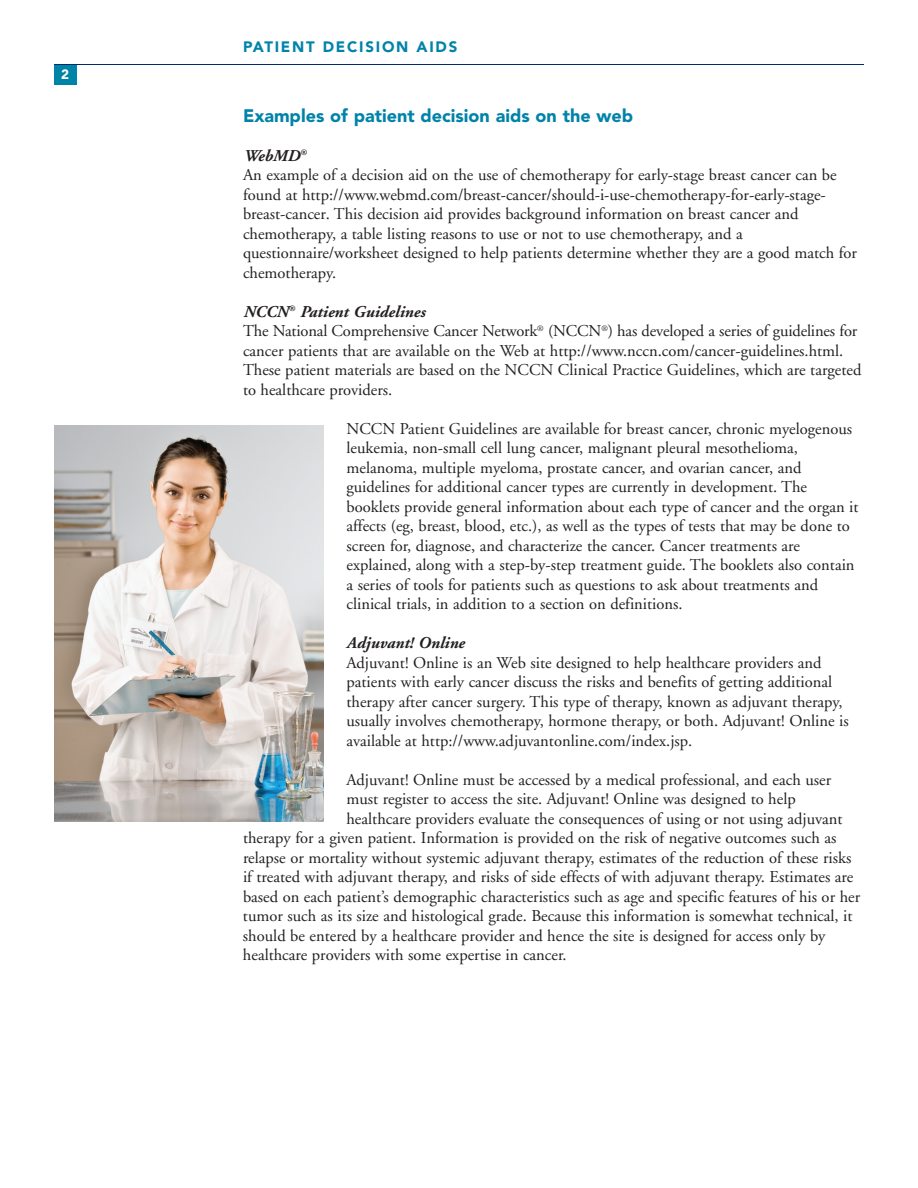
<style>
.page{position:relative;width:918px;height:1188px;background:#fff}
.page>*{position:absolute;margin:0;border:0;box-sizing:border-box;transform-origin:0 0}
.t1{font:900 18px "Avenir";color:#0083a9}
.t2{font:16.5px/19.5px "Adobe Garamond";color:#231f20}
.t3{font:italic 700 16.5px "Adobe Garamond";color:#231f20}
.t4{font:900 15px "Avenir";letter-spacing:.12em;color:#0083a9}
.t5{font:900 13.5px "Avenir";color:#fff}
.s1{font-weight:700;font-style:italic}
</style>
<div class="page">
<div style="left:54px;top:64px;width:22px;height:21px;background:#0083a9"></div>
<hr style="left:54px;top:64px;width:810px;height:1px;background:#002c6b">
<img style="left:54px;top:425px;width:270px;height:396px">
<p class="t5" style="left:61px;top:68px;width:9px">2</p>
<p class="t4" style="left:243px;top:41px;width:216px">PATIENT DECISION AIDS</p>
<p class="t1" style="left:243px;top:108px;width:392px">Examples of patient decision aids on the web</p>
<p class="t2" style="left:243px;top:147px;width:616px"><span class="s1">WebMD</span><sup>®<br></sup>An example of a decision aid on the use of chemotherapy for early-stage breast cancer can be found at http://www.webmd.com/breast-cancer/should-i-use-chemotherapy-for-early-stage&shy;breast-cancer. This decision aid provides background information on breast cancer and chemotherapy, a table listing reasons to use or not to use chemotherapy, and a questionnaire/worksheet designed to help patients determine whether they are a good match for chemotherapy.</p>
<p class="t2" style="left:243px;top:303px;width:620px"><span class="s1">NCCN</span><sup>®</sup> <span class="s1">Patient Guidelines<br></span>The National Comprehensive Cancer Network<sup>®</sup> (NCCN<sup>®</sup>) has developed a series of guidelines for cancer patients that are available on the Web at http://www.nccn.com/cancer-guidelines.html.<br>These patient materials are based on the NCCN Clinical Practice Guidelines, which are targeted to healthcare providers.</p>
<p class="t2" style="left:347px;top:420px;width:514px">NCCN Patient Guidelines are available for breast cancer, chronic myelogenous leukemia, non-small cell lung cancer, malignant pleural mesothelioma, melanoma, multiple myeloma, prostate cancer, and ovarian cancer, and guidelines for additional cancer types are currently in development. The booklets provide general information about each type of cancer and the organ it affects (eg, breast, blood, etc.), as well as the types of tests that may be done to screen for, diagnose, and characterize the cancer. Cancer treatments are explained, along with a step-by-step treatment guide. The booklets also contain a series of tools for patients such as questions to ask about treatments and clinical trials, in addition to a section on definitions.</p>
<p class="t3" style="left:347px;top:636px;width:120px">Adjuvant! Online</p>
<p class="t2" style="left:347px;top:654px;width:504px">Adjuvant! Online is an Web site designed to help healthcare providers and patients with early cancer discuss the risks and benefits of getting additional therapy after cancer surgery. This type of therapy, known as adjuvant therapy, usually involves chemotherapy, hormone therapy, or both. Adjuvant! Online is available at http://www.adjuvantonline.com/index.jsp.</p>
<p class="t2" style="left:347px;top:771px;width:486px">Adjuvant! Online must be accessed by a medical professional, and each user</p>
<p class="t2" style="left:347px;top:791px;width:451px">must register to access the site. Adjuvant! Online was designed to help</p>
<p class="t2" style="left:347px;top:810px;width:498px">healthcare providers evaluate the consequences of using or not using adjuvant</p>
<p class="t2" style="left:243px;top:830px;width:595px">therapy for a given patient. Information is provided on the risk of negative outcomes such as</p>
<p class="t2" style="left:243px;top:849px;width:610px">relapse or mortality without systemic adjuvant therapy, estimates of the reduction of these risks</p>
<p class="t2" style="left:243px;top:869px;width:612px">if treated with adjuvant therapy, and risks of side effects of with adjuvant therapy. Estimates are</p>
<p class="t2" style="left:243px;top:888px;width:619px">based on each patient’s demographic characteristics such as age and specific features of his or her</p>
<p class="t2" style="left:243px;top:908px;width:611px">tumor such as its size and histological grade. Because this information is somewhat technical, it</p>
<p class="t2" style="left:243px;top:927px;width:584px">should be entered by a healthcare provider and hence the site is designed for access only by</p>
<p class="t2" style="left:243px;top:947px;width:325px">healthcare providers with some expertise in cancer.</p>
</div>
